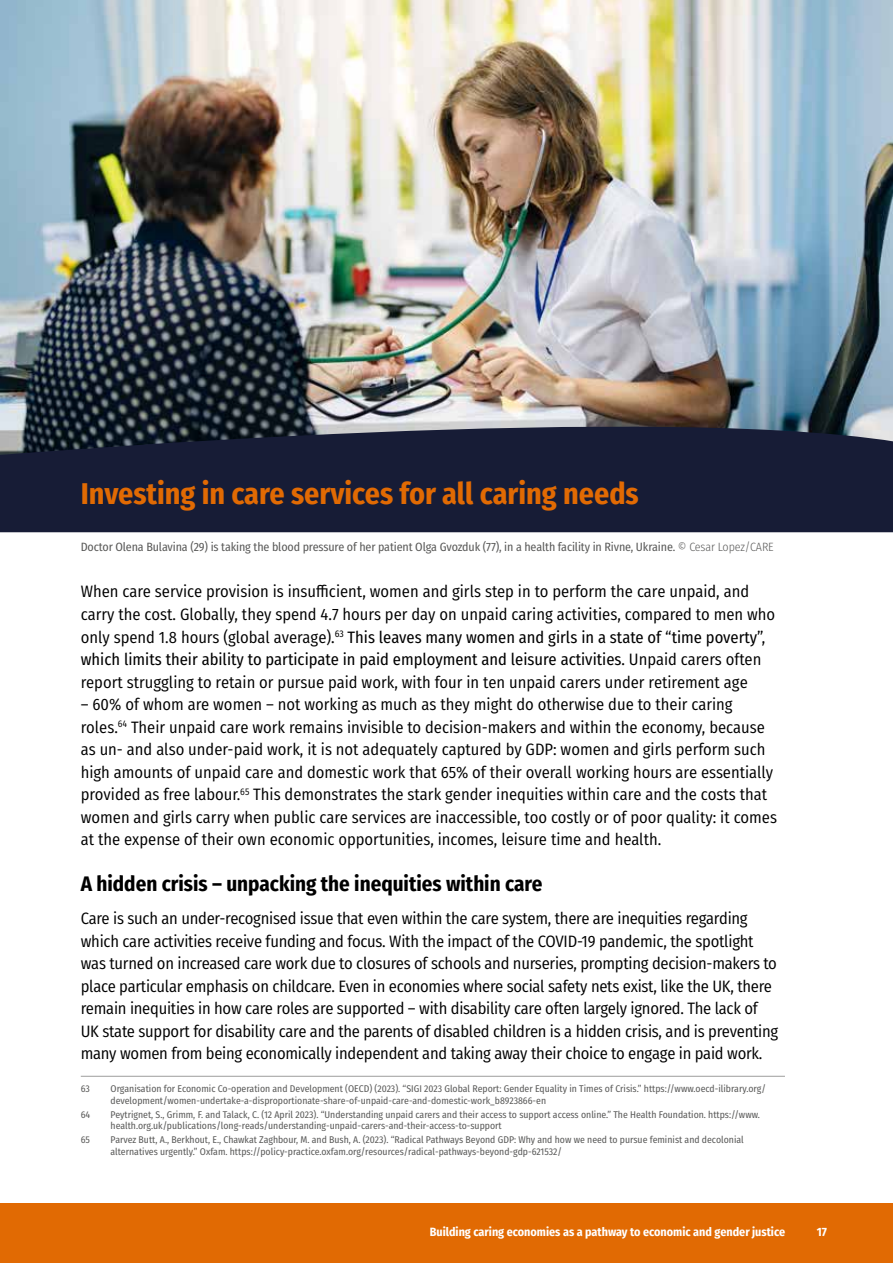
<style>
.page{position:relative;width:893px;height:1263px;background:#fff}
.page>*{position:absolute;margin:0;border:0;box-sizing:border-box;transform-origin:0 0}
.t1{font:700 30px "Fira Sans Condensed";color:#e16a03}
.t2{font:700 21px "Fira Sans Condensed";color:#000}
.t3{font:16.5px/22.5px "Fira Sans Condensed";letter-spacing:-.005em;color:#000}
.t4{font:12px "Fira Sans Condensed";letter-spacing:-.01em;color:#5a5a59}
.t5{font:700 12px "Fira Sans Condensed";color:#fff}
.t6{font:9.75px/11.7px "Fira Sans Condensed";color:#5a5a59}
.s1{font-weight:300}
.s2{font-style:inherit}
</style>
<div class="page">
<div style="left:0;top:1203px;width:893px;height:60px;background:#e16a03"></div>
<hr style="left:81px;top:1076px;width:704px;height:1px;background:#9d9d9c">
<img style="left:0;top:0;width:893px;height:398px">
<svg style="left:0;top:398px;width:893px;height:134px;background:#2d3246"></svg>
<h1 class="t1" style="left:81px;top:469px;width:559px">Investing in care services for all caring needs</h1>
<p class="t4" style="left:81px;top:538px;width:694px">Doctor Olena Bulavina (29) is taking the blood pressure of her patient Olga Gvozduk (77), in a health facility in Rivne, Ukraine. <span class="s1">© Cesar Lopez/CARE</span></p>
<p class="t3" style="left:81px;top:580px;width:696px">When care service provision is insufficient, women and girls step in to perform the care unpaid, and carry the cost. Globally, they spend 4.7 hours per day on unpaid caring activities, compared to men who only spend 1.8 hours (global average)<span class="s2">.</span><sup>63</sup> <span class="s2">This leaves many women and girls in a state of “time poverty”, which limits their ability to participate in paid employment and leisure activities.</span> Unpaid carers often report struggling to retain or pursue paid work, with four in ten unpaid carers under retirement age</p>
<p class="t3" style="left:81px;top:693px;width:698px">– 60% of whom are women – not working as much as they might do otherwise due to their caring roles.<sup>64</sup> Their unpaid care work remains invisible to decision-makers and within the economy, because as un- and also under-paid work, it is not adequately captured by GDP: women and girls perform such high amounts of unpaid care and domestic work that 65% of their overall working hours are essentially provided as free labour.<sup>65</sup> This demonstrates the stark gender inequities within care and the costs that women and girls carry when public care services are inaccessible, too costly or of poor quality: it comes at the expense of their own economic opportunities, incomes, leisure time and health.</p>
<p class="t2" style="left:81px;top:866px;width:463px">A hidden crisis – unpacking the inequities within care</p>
<p class="t3" style="left:81px;top:907px;width:699px">Care is such an under-recognised issue that even within the care system, there are inequities regarding which care activities receive funding and focus. With the impact of the COVID-19 pandemic, the spotlight was turned on increased care work due to closures of schools and nurseries, prompting decision-makers to place particular emphasis on childcare. Even in economies where social safety nets exist, like the UK, there remain inequities in how care roles are supported – with disability care often largely ignored. The lack of UK state support for disability care and the parents of disabled children is a hidden crisis, and is preventing many women from being economically independent and taking away their choice to engage in paid work.</p>
<p class="t6" style="left:81px;top:1083px;width:11px">63</p>
<p class="t6" style="left:111px;top:1083px;width:657px">Organisation for Economic Co-operation and Development (OECD) (2023). “SIGI 2023 Global Report: Gender Equality in Times of Crisis.” https://www.oecd-ilibrary.org/ development/women-undertake-a-disproportionate-share-of-unpaid-care-and-domestic-work_b8923866-en</p>
<p class="t6" style="left:81px;top:1108px;width:11px">64</p>
<p class="t6" style="left:111px;top:1108px;width:651px">Peytrignet, S., Grimm, F. and Talack, C. (12 April 2023). “Understanding unpaid carers and their access to support access online.” The Health Foundation. https://www. health.org.uk/publications/long-reads/understanding-unpaid-carers-and-their-access-to-support</p>
<p class="t6" style="left:81px;top:1134px;width:11px">65</p>
<p class="t6" style="left:111px;top:1134px;width:635px">Parvez Butt, A., Berkhout, E., Chawkat Zaghbour, M. and Bush, A. (2023). “Radical Pathways Beyond GDP: Why and how we need to pursue feminist and decolonial alternatives urgently.” Oxfam. https://policy-practice.oxfam.org/resources/radical-pathways-beyond-gdp-621532/</p>
<p class="t5" style="left:430px;top:1222px;width:357px">Building caring economies as a pathway to economic and gender justice</p>
<p class="t5" style="left:817px;top:1222px;width:12px">17</p>
</div>
